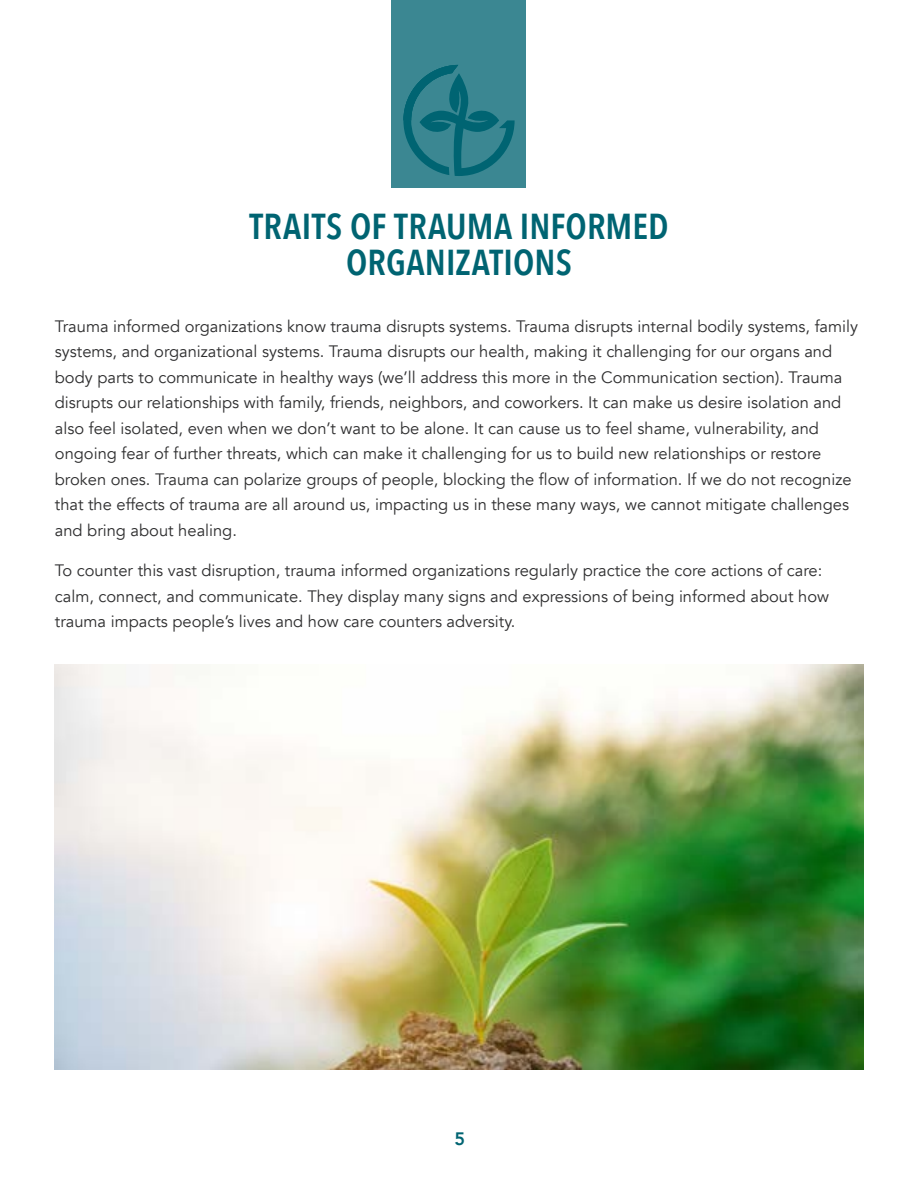
<style>
.page{position:relative;width:918px;height:1188px;background:#fff}
.page>*{position:absolute;margin:0;border:0;box-sizing:border-box;transform-origin:0 0}
.t1{font:600 36px/36px "Avenir Next Condensed";letter-spacing:.005em;color:#006472;text-align:center}
.t2{font:800 18px "Avenir";color:#006472}
.t3{font:16.5px/25.5px "Avenir";color:#2e2e2f}
</style>
<div class="page">
<img style="left:55px;top:665px;width:809px;height:404px">
<svg style="left:392px;top:0;width:134px;height:188px;background:#31818d"></svg>
<h1 class="t1" style="left:249px;top:208px;width:421px">TRAITS OF TRAUMA INFORMED<br>ORGANIZATIONS</h1>
<p class="t3" style="left:55px;top:314px;width:805px">Trauma informed organizations know trauma disrupts systems. Trauma disrupts internal bodily systems, family systems, and organizational systems. Trauma disrupts our health, making it challenging for our organs and body parts to communicate in healthy ways (we’ll address this more in the Communication section). Trauma disrupts our relationships with family, friends, neighbors, and coworkers. It can make us desire isolation and also feel isolated, even when we don’t want to be alone. It can cause us to feel shame, vulnerability, and ongoing fear of further threats, which can make it challenging for us to build new relationships or restore broken ones. Trauma can polarize groups of people, blocking the flow of information. If we do not recognize that the effects of trauma are all around us, impacting us in these many ways, we cannot mitigate challenges and bring about healing.</p>
<p class="t3" style="left:55px;top:558px;width:776px">To counter this vast disruption, trauma informed organizations regularly practice the core actions of care: calm, connect, and communicate. They display many signs and expressions of being informed about how trauma impacts people’s lives and how care counters adversity.</p>
<p class="t2" style="left:455px;top:1125px;width:12px">5</p>
</div>
